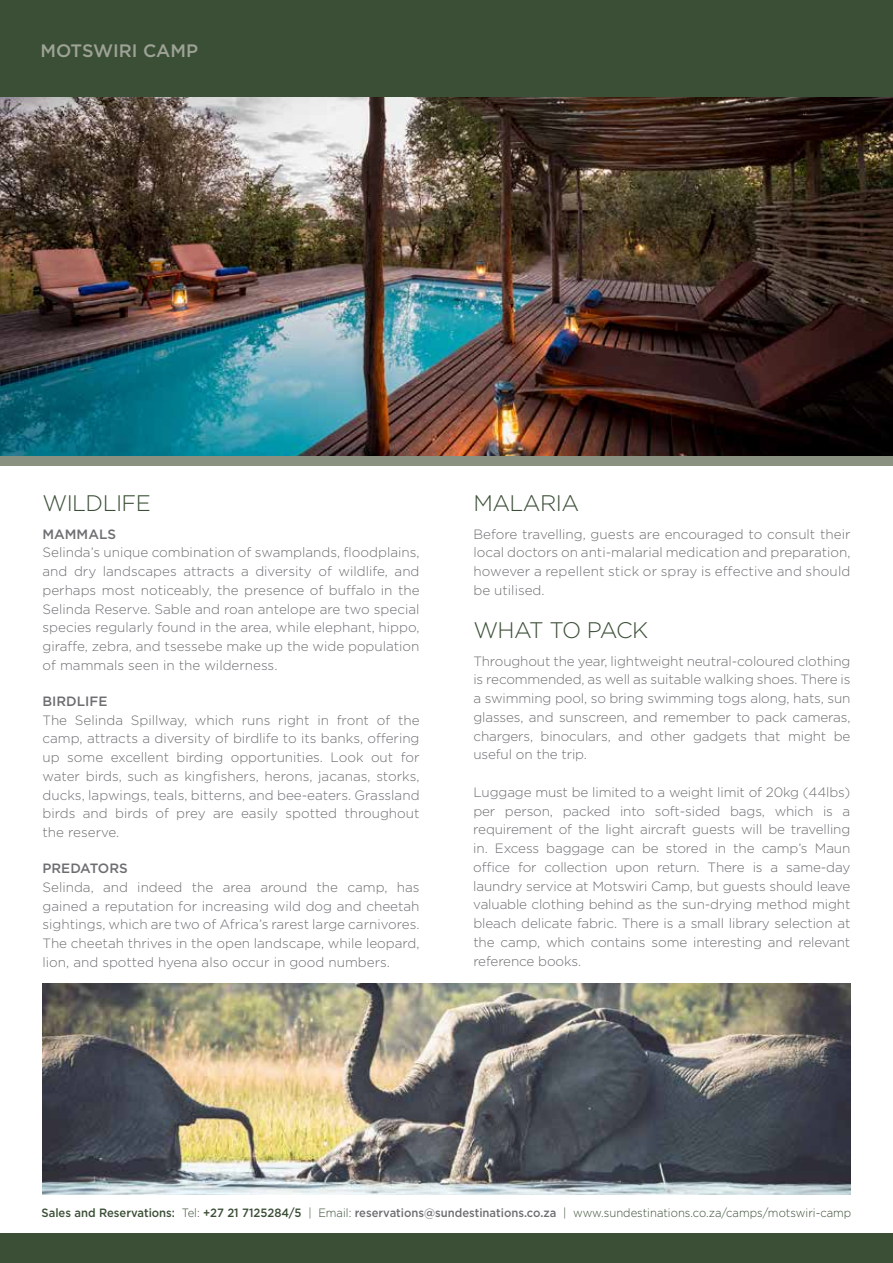
<style>
.page{position:relative;width:893px;height:1263px;background:#fff}
.page>*{position:absolute;margin:0;border:0;box-sizing:border-box;transform-origin:0 0}
.t1{font:300 22.5px "Gotham";letter-spacing:-.025em;color:#3b4f36}
.t2{font:300 22.5px "Gotham";letter-spacing:-.065em;color:#3b4f36}
.t3{font:500 18px "Gotham";color:#9da295}
.t4{font:300 13.5px/18.8px "Gotham";color:#6d6e71;text-align:justify}
.t5{font:500 13.5px "Gotham";color:#6d6e71}
.t6{font:300 12px "Gotham";color:#3b4f36;scale:.94 1}
.s1{font-weight:500}
.s2{font-weight:500;color:#6d6e71}
</style>
<div class="page">
<div style="left:0;top:1233px;width:893px;height:30px;background:#3b4f36"></div>
<img style="left:0;top:96px;width:893px;height:360px">
<div style="left:0;top:456px;width:893px;height:9px;background:#8a9181"></div>
<div style="left:0;top:0;width:893px;height:96px;background:#3b4f36"></div>
<img style="left:43px;top:983px;width:807px;height:212px">
<h2 class="t3" style="left:40px;top:38px;width:159px">Motswiri Cam p</h2>
<h1 class="t1" style="left:43px;top:489px;width:110px">WILDLIFE</h1>
<p class="t5" style="left:43px;top:525px;width:74px">MAMMALS</p>
<p class="t4" style="left:43px;top:543px;width:379px">Selinda’s unique combination of swamplands, floodplains, and dry landscapes attracts a diversity of wildlife, and perhaps most noticeably, the presence of buffalo in the Selinda Reserve. Sable and roan antelope are two special species regularly found in the area, while elephant, hippo, giraffe, zebra, and tsessebe make up the wide population of mammals seen in the wilderness.</p>
<p class="t5" style="left:43px;top:692px;width:66px">BIRDLI FE</p>
<p class="t4" style="left:43px;top:710px;width:379px">The Selinda Spillway, which runs right in front of the camp, attracts a diversity of birdlife to its banks, offering up some excellent birding opportunities. Look out for water birds, such as kingfishers, herons, jacanas, storks, ducks, lapwings, teals, bitterns, and bee-eaters. Grassland birds and birds of prey are easily spotted throughout the reserve.</p>
<p class="t5" style="left:43px;top:859px;width:49px">PREDATORS</p>
<p class="t4" style="left:43px;top:877px;width:379px">Selinda, and indeed the area around the camp, has gained a reputation for increasing wild dog and cheetah sightings, which are two of Africa’s rarest large carnivores.<br>The cheetah thrives in the open landscape, while leopard, lion, and spotted hyena also occur in good numbers.</p>
<h1 class="t1" style="left:473px;top:489px;width:107px">MALARIA</h1>
<p class="t4" style="left:473px;top:524px;width:379px">Before travelling, guests are encouraged to consult their local doctors on anti-malarial medication and preparation, however a repellent stick or spray is effective and should be utilised.</p>
<h1 class="t2" style="left:473px;top:616px;width:176px">WHAT TO PACK</h1>
<p class="t4" style="left:473px;top:651px;width:379px">Throughout the year, lightweight neutral-coloured clothing is recommended, as well as suitable walking shoes. There is a swimming pool, so bring swimming togs along, hats, sun glasses, and sunscreen, and remember to pack cameras, chargers, binoculars, and other gadgets that might be useful on the trip.</p>
<p class="t4" style="left:473px;top:782px;width:379px">Luggage must be limited to a weight limit of 20kg (44lbs) per person, packed into soft-sided bags, which is a requirement of the light aircraft guests will be travelling in. Excess baggage can be stored in the camp’s Maun office for collection upon return. There is a same-day laundry service at Motswiri Camp, but guests should leave valuable clothing behind as the sun-drying method might bleach delicate fabric. There is a small library selection at the camp, which contains some interesting and relevant reference books.</p>
<p class="t6" style="left:42px;top:1205px;width:863px"><span class="s1">Sales and Reservations:</span> Tel: <span class="s1">+27 21 7125284/5</span> | Email: <span class="s2">reservations@sundestinations.co.za</span> | www.sundestinations.co.za/camps/motswiri-camp</p>
</div>
